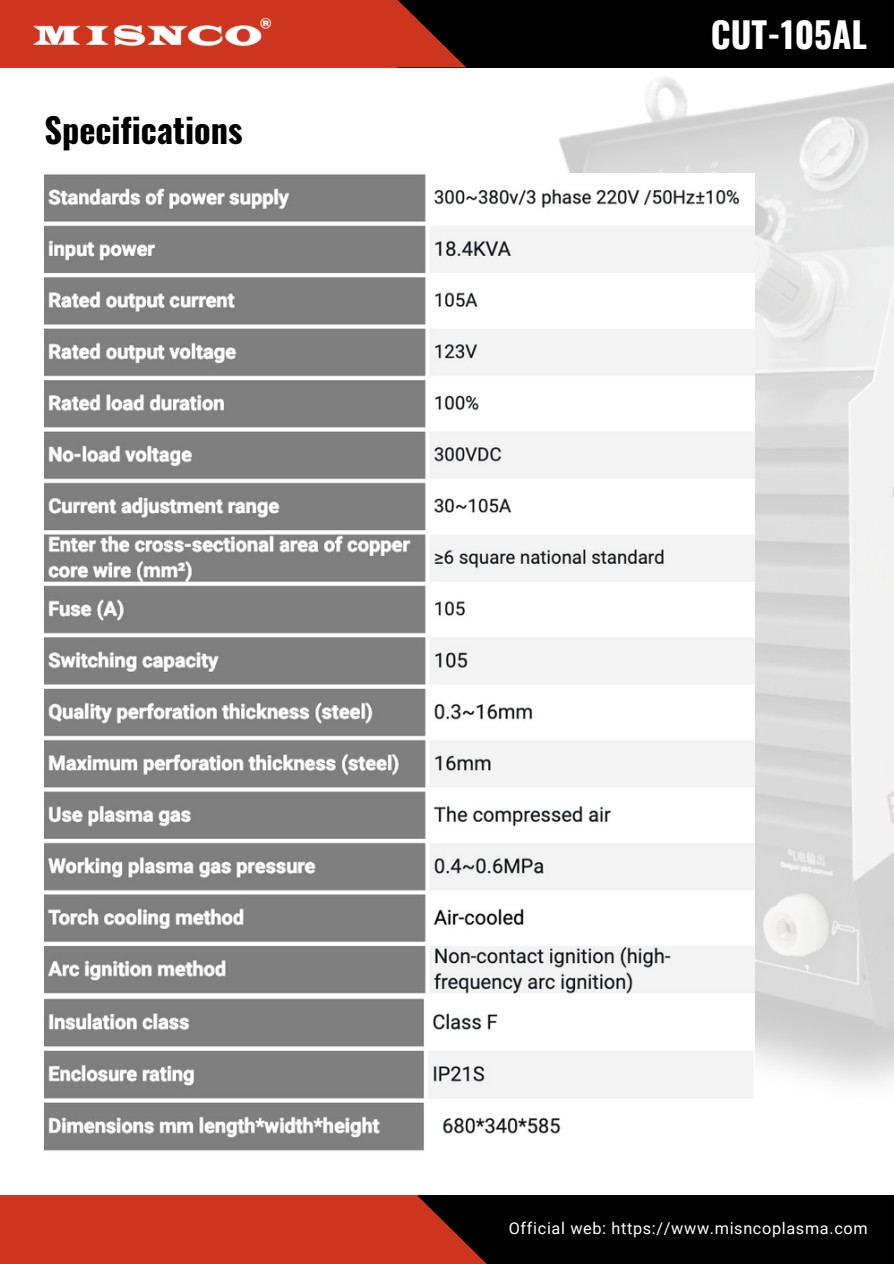
<style>
.page{position:relative;width:894px;height:1264px;background:#fff}
.page>*{position:absolute;margin:0;border:0;box-sizing:border-box;transform-origin:0 0}
.t1{font:700 35.25px "Oswald";color:#fff}
.t2{font:700 34.2px "Oswald";color:#000}
.t3{font:16.2px "Roboto";letter-spacing:.04em;color:#fff}
</style>
<div class="page">
<img style="left:0;top:0;width:307px;height:67px">
<div style="left:0;top:1195px;width:893px;height:68px;background:#000"></div>
<svg style="left:417px;top:1195px;width:69px;height:68px"></svg>
<div style="left:0;top:1195px;width:417px;height:68px;background:#cd351f"></div>
<img style="left:307px;top:0;width:586px;height:1085px">
<img style="left:45px;top:173px;width:709px;height:978px">
<p class="t2" style="left:45px;top:103px;width:199px">Specifications</p>
<p class="t1" style="left:710px;top:7px;width:158px">CUT-105AL</p>
<p class="t3" style="left:508px;top:1219px;width:360px">Official web: https://www.misncoplasma.com</p>
</div>
